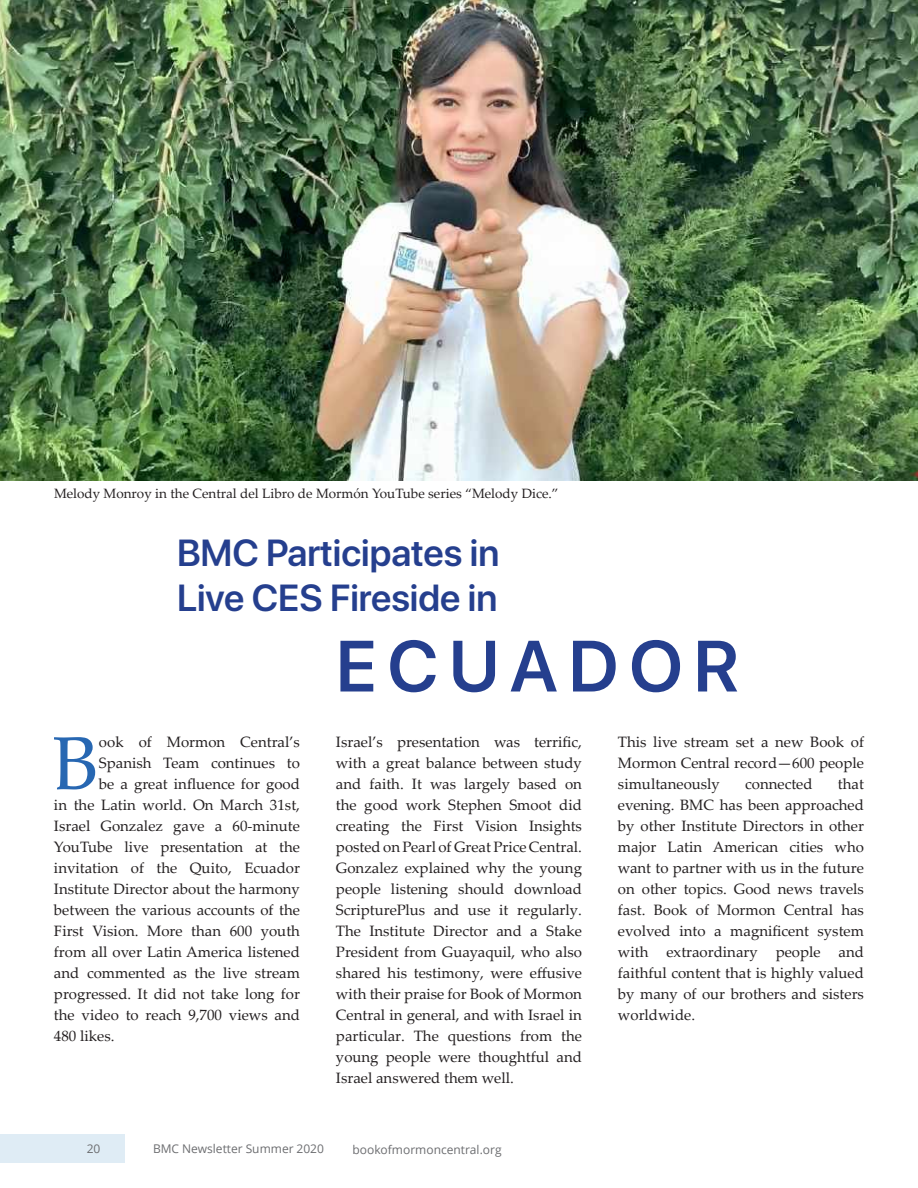
<style>
.page{position:relative;width:918px;height:1188px;background:#fff}
.page>*{position:absolute;margin:0;border:0;box-sizing:border-box;transform-origin:0 0}
.t1{font:75.3px "Palatino Linotype";color:#2767b2}
.t2{font:600 72px "SF Pro Display";letter-spacing:.15em;color:#253f8e}
.t3{font:600 37.5px/45px "SF Pro Display";color:#253f8e}
.t4{font:15px/21px "Palatino Linotype";color:#231f20;text-align:justify}
.t5{font:13.5px "Palatino Linotype";color:#231f20}
.t6{font:12px "Open Sans";color:#6c6d70}
</style>
<div class="page">
<div style="left:0;top:1134px;width:124px;height:29px;background:#dfecf5"></div>
<img style="left:0;top:0;width:918px;height:480px">
<p class="t5" style="left:54px;top:484px;width:506px">Melody Monroy in the Central del Libro de Mormón YouTube series “Melody Dice.”</p>
<h3 class="t3" style="left:177px;top:532px;width:324px">BMC Participates in<br>Live CES Fireside in</h3>
<h1 class="t1" style="left:53px;top:710px;width:48px">B</h1>
<p class="t4" style="left:99px;top:731px;width:203px">ook of Mormon Central’s</p>
<p class="t4" style="left:99px;top:752px;width:203px">Spanish Team continues to</p>
<p class="t4" style="left:99px;top:773px;width:203px">be a great influence for good</p>
<p class="t4" style="left:54px;top:794px;width:247px">in the Latin world. On March 31st,</p>
<p class="t4" style="left:54px;top:815px;width:247px">Israel Gonzalez gave a 60-minute</p>
<p class="t4" style="left:54px;top:836px;width:247px">YouTube live presentation at the</p>
<p class="t4" style="left:54px;top:857px;width:248px">invitation of the Quito, Ecuador</p>
<p class="t4" style="left:54px;top:878px;width:247px">Institute Director about the harmony</p>
<p class="t4" style="left:54px;top:899px;width:247px">between the various accounts of the</p>
<p class="t4" style="left:54px;top:920px;width:248px">First Vision. More than 600 youth</p>
<p class="t4" style="left:54px;top:941px;width:247px">from all over Latin America listened</p>
<p class="t4" style="left:54px;top:962px;width:248px">and commented as the live stream</p>
<p class="t4" style="left:54px;top:983px;width:247px">progressed. It did not take long for</p>
<p class="t4" style="left:54px;top:1004px;width:247px">the video to reach 9,700 views and</p>
<p class="t4" style="left:54px;top:1025px;width:62px">480 likes.</p>
<h2 class="t2" style="left:336px;top:615px;width:404px">ECUADOR</h2>
<p class="t4" style="left:336px;top:731px;width:248px">Israel’s presentation was terrific, with a great balance between study and faith. It was largely based on the good work Stephen Smoot did creating the First Vision Insights posted on Pearl of Great Price Central.<br>Gonzalez explained why the young people listening should download ScripturePlus and use it regularly.<br>The Institute Director and a Stake President from Guayaquil, who also shared his testimony, were effusive with their praise for Book of Mormon Central in general, and with Israel in particular. The questions from the young people were thoughtful and Israel answered them well.</p>
<p class="t4" style="left:618px;top:731px;width:248px">This live stream set a new Book of Mormon Central record—600 people simultaneously</p>
<p class="t4" style="left:618px;top:773px;width:248px;text-indent:220px">that evening. BMC has been approached by other Institute Directors in other major Latin American cities who want to partner with us in the future on other topics. Good news travels fast. Book of Mormon Central has evolved into a magnificent system with extraordinary people and faithful content that is highly valued by many of our brothers and sisters worldwide.</p>
<p class="t4" style="left:745px;top:773px;width:69px">connected</p>
<p class="t6" style="left:87px;top:1141px;width:15px">20</p>
<p class="t6" style="left:153px;top:1141px;width:173px">BMC Newsletter Summer 2020</p>
<p class="t6" style="left:352px;top:1142px;width:151px">bookofmormoncentral.org</p>
</div>
